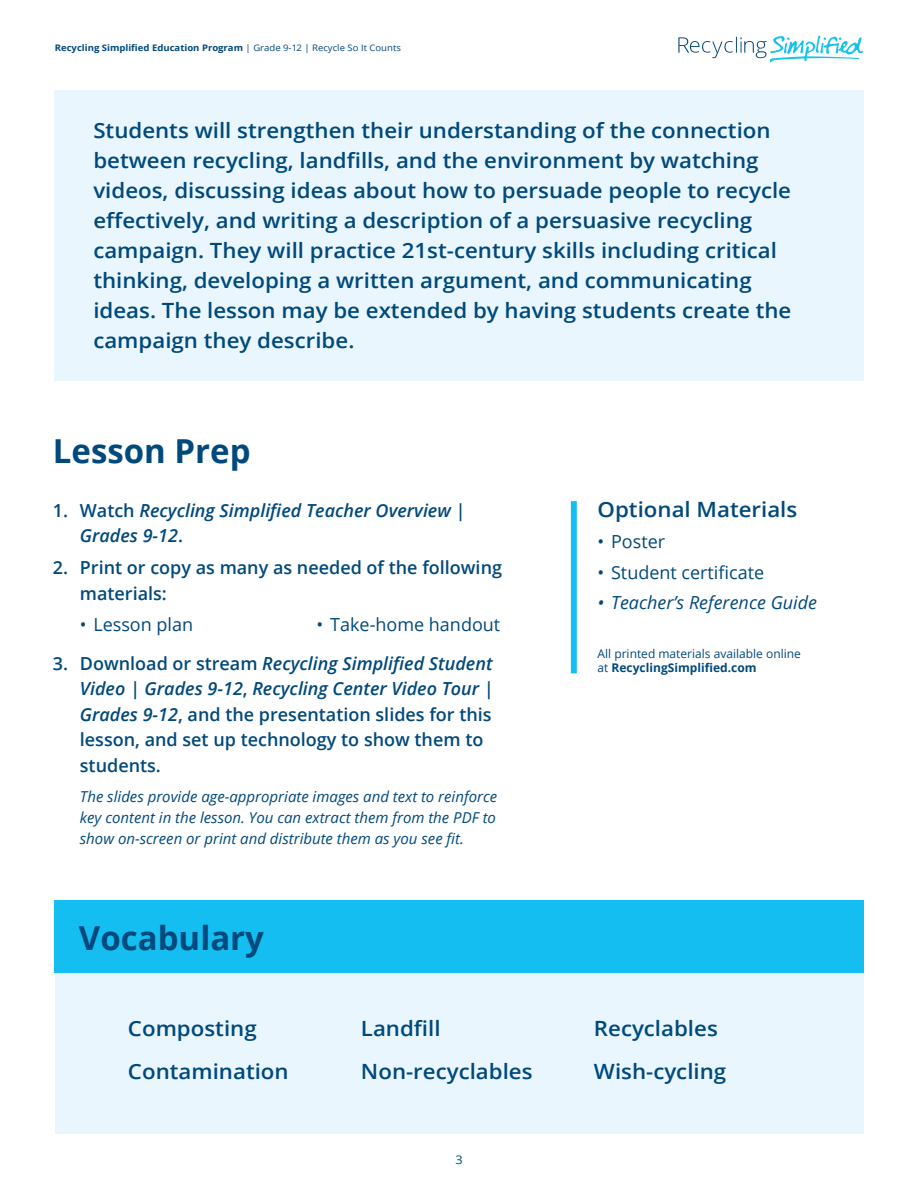
<style>
.page{position:relative;width:918px;height:1188px;background:#fff}
.page>*{position:absolute;margin:0;border:0;box-sizing:border-box;transform-origin:0 0}
.t1{font:700 33px "Open Sans";color:#00497c}
.t2{font:600 21px/30px "Open Sans";color:#00497c;scale:1.06 1}
.t3{font:600 18px/25.5px "Open Sans";color:#00497c}
.t4{font:18px "Open Sans";color:#00497c}
.t5{font:italic 600 18px/25.5px "Open Sans";color:#00497c}
.t6{font:italic 18px "Open Sans";color:#00497c}
.t7{font:italic 15px/21px "Open Sans";color:#00497c;text-align:justify}
.t8{font:12px/14.4px "Open Sans";color:#00497c}
.t9{font:12px "Open Sans";color:#00497c;scale:1.06 1}
.t10{font:700 9px "Open Sans";color:#00497c;scale:1.06 1}
.s1{font-weight:400}
.s2{font-style:normal}
.s3{font-style:italic}
.s4{font-weight:700}
</style>
<div class="page">
<svg style="left:678px;top:36px;width:185px;height:26px"></svg>
<div style="left:55px;top:90px;width:809px;height:290px;background:#eaf6fd"></div>
<div style="left:55px;top:973px;width:808px;height:161px;background:#eaf6fd"></div>
<div style="left:54px;top:900px;width:810px;height:73px;background:#15bef0"></div>
<div style="left:571px;top:501px;width:6px;height:172px;background:#15bef0"></div>
<p class="t10" style="left:55px;top:42px;width:328px">Recycling Simplified Education Program <span class="s1">| Grade 9-12 | Recycle So It Counts</span></p>
<p class="t2" style="left:93px;top:115px;width:660px">Students will strengthen their understanding of the connection between recycling, landfills, and the environment by watching videos, discussing ideas about how to persuade people to recycle effectively, and writing a description of a persuasive recycling campaign. They will practice 21st-century skills including critical thinking, developing a written argument, and communicating ideas. The lesson may be extended by having students create the campaign they describe.</p>
<h1 class="t1" style="left:53px;top:428px;width:199px">Lesson Prep</h1>
<p class="t5" style="left:80px;top:497px;width:387px;text-indent:-27px"><span class="s2">1. Watch</span> Recycling Simplified Teacher Overview |<br>Grades 9-12<span class="s2">.</span></p>
<p class="t3" style="left:80px;top:555px;width:424px;text-indent:-27px">2. Print or copy as many as needed of the following materials:</p>
<p class="t4" style="left:80px;top:612px;width:115px">• Lesson plan</p>
<p class="t4" style="left:317px;top:612px;width:185px">• Take-home handout</p>
<p class="t3" style="left:80px;top:650px;width:415px;text-indent:-27px">3. Download or stream <span class="s3">Recycling Simplified Student Video | Grades 9-12</span>, <span class="s3">Recycling Center Video Tour | Grades 9-12</span>, and the presentation slides for this lesson, and set up technology to show them to students.</p>
<p class="t7" style="left:80px;top:785px;width:419px">The slides provide age-appropriate images and text to reinforce key content in the lesson. You can extract them from the PDF to show on-screen or print and distribute them as you see fit.</p>
<h1 class="t1" style="left:79px;top:915px;width:187px">Vocabulary</h1>
<p class="t2" style="left:598px;top:494px;width:190px">Optional Materials</p>
<p class="t4" style="left:598px;top:529px;width:69px">• Poster</p>
<p class="t4" style="left:598px;top:560px;width:168px">• Student certificate</p>
<p class="t6" style="left:598px;top:591px;width:221px">• Teacher’s Reference Guide</p>
<p class="t8" style="left:598px;top:646px;width:205px">All printed materials available online at <span class="s4">RecyclingSimplified.com</span></p>
<p class="t2" style="left:128px;top:1006px;width:153px;line-height:43.5px">Composting<br>Contamination</p>
<p class="t2" style="left:361px;top:1006px;width:163px;line-height:43.5px">Landfill<br>Non-recyclables</p>
<p class="t2" style="left:594px;top:1006px;width:126px;line-height:43.5px">Recyclables<br>Wish-cycling</p>
<p class="t9" style="left:455px;top:1151px;width:8px">3</p>
</div>
